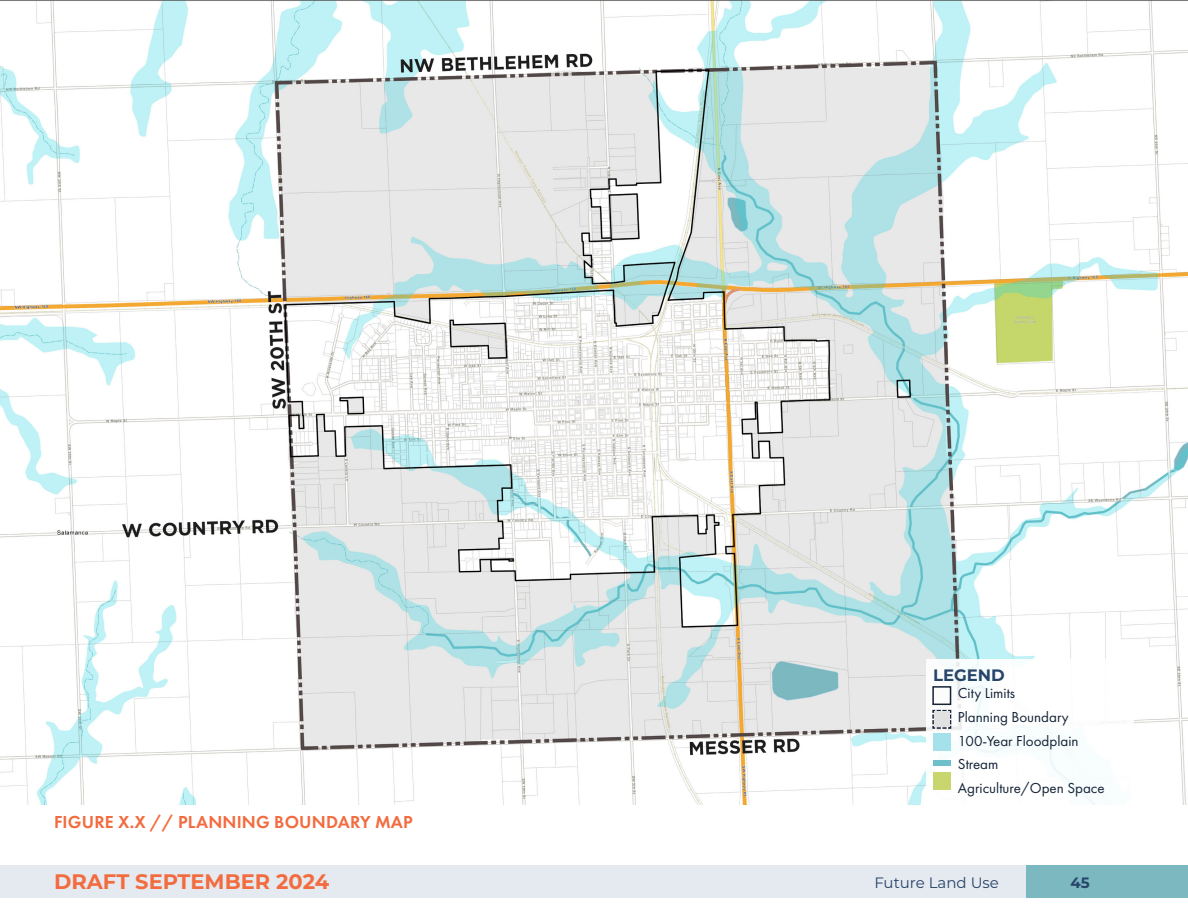
<style>
.page{position:relative;width:1188px;height:918px;background:#fff}
.page>*{position:absolute;margin:0;border:0;box-sizing:border-box;transform-origin:0 0}
.t1{font:700 21px "Montserrat";color:#f26c3f}
.Figure_Title{font:600 18px "Futura PT";letter-spacing:.01em;color:#f26c3f}
.t2{font:700 16.5px "Montserrat";color:#274469}
.Body_Text{font:15px "Futura PT";color:#142336}
.t3{font:15px "Montserrat";color:#274469}
.t4{font:700 15px "Montserrat";color:#274469}
</style>
<div class="page">
<div style="left:0;top:865px;width:1187px;height:32px;background:#e5eaf0"></div>
<div style="left:1026px;top:865px;width:162px;height:32px;background:#7cb8c0"></div>
<img style="left:0;top:0;width:1188px;height:805px">
<div style="left:927px;top:659px;width:207px;height:146px;background:#fff"></div>
<svg style="left:932px;top:710px;width:20px;height:19px"></svg>
<div style="left:934px;top:712px;width:15px;height:15px;background:#e1e1e1"></div>
<div style="left:932px;top:686px;width:19px;height:19px;border:2px solid #142336"></div>
<div style="left:933px;top:734px;width:18px;height:17px;background:#a5e1eb"></div>
<div style="left:933px;top:773px;width:18px;height:17px;background:#c8d66d"></div>
<div style="left:933px;top:760px;width:18px;height:6px;background:#6ebecb"></div>
<p class="Figure_Title" style="left:54px;top:811px;width:360px">FIGURE X.X // PLANNING BOUNDARY MAP</p>
<p class="t2" style="left:933px;top:663px;width:73px">LEGEND</p>
<p class="Body_Text" style="left:958px;top:684px;width:59px">City Limits</p>
<p class="Body_Text" style="left:958px;top:708px;width:112px">Planning Boundary</p>
<p class="Body_Text" style="left:958px;top:732px;width:122px">100-Year Floodplain</p>
<p class="Body_Text" style="left:958px;top:755px;width:42px">Stream</p>
<p class="Body_Text" style="left:958px;top:779px;width:148px">Agriculture/Open Space</p>
<h1 class="t1" style="left:54px;top:866px;width:277px">DRAFT SEPTEMBER 2024</h1>
<p class="t3" style="left:874px;top:872px;width:126px">Future Land Use</p>
<p class="t4" style="left:1071px;top:872px;width:21px">45</p>
</div>
